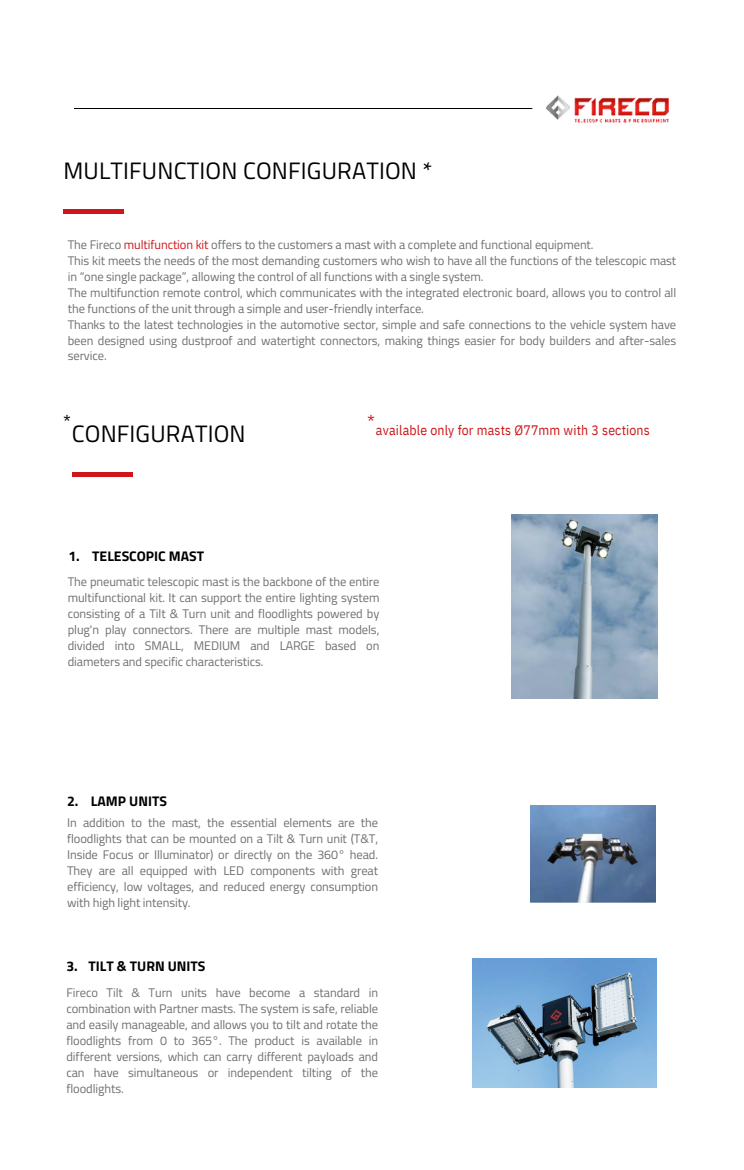
<style>
.page{position:relative;width:744px;height:1170px;background:#fff}
.page>*{position:absolute;margin:0;border:0;box-sizing:border-box;transform-origin:0 0}
.t1{font:23.75px "Titillium Web";letter-spacing:.01em;color:#000}
.t2{font:17.5px "IBM Plex Sans Cond";color:#000}
.t3{font:17.5px "IBM Plex Sans Cond";color:#cd171a}
.t4{font:700 14px "Titillium Web";color:#000}
.t5{font:13.75px "IBM Plex Sans Cond";letter-spacing:.01em;color:#cd171a}
.t6{font:12.5px/15.9px "Titillium Web";letter-spacing:-.005em;color:#706f6f;text-align:justify}
.s1{color:#cd171a}
</style>
<div class="page">
<img style="left:511px;top:515px;width:146px;height:183px">
<img style="left:546px;top:95px;width:123px;height:28px">
<div style="left:63px;top:209px;width:61px;height:5px;background:#cd171a"></div>
<hr style="left:72px;top:472px;width:60px;height:4px;background:#cd171a">
<img style="left:530px;top:805px;width:125px;height:96px">
<img style="left:472px;top:958px;width:184px;height:128px">
<p class="t1" style="left:63px;top:152px;width:370px">MULTIFUNCTION CONFIGURATION *</p>
<p class="t6" style="left:68px;top:236px;width:527px">The Fireco <span class="s1">multifunction kit</span> offers to the customers a mast with a complete and functional equipment.</p>
<p class="t6" style="left:68px;top:252px;width:610px">This kit meets the needs of the most demanding customers who wish to have all the functions of the telescopic mast in “one single package”, allowing the control of all functions with a single system.</p>
<p class="t6" style="left:68px;top:284px;width:610px">The multifunction remote control, which communicates with the integrated electronic board, allows you to control all the functions of the unit through a simple and user-friendly interface.</p>
<p class="t6" style="left:68px;top:316px;width:610px">Thanks to the latest technologies in the automotive sector, simple and safe connections to the vehicle system have been designed using dustproof and watertight connectors, making things easier for body builders and after-sales service.</p>
<p class="t2" style="left:63px;top:410px;width:9px">*</p>
<p class="t3" style="left:367px;top:410px;width:9px">*</p>
<p class="t1" style="left:72px;top:415px;width:175px">CONFIGURATION</p>
<p class="t5" style="left:376px;top:420px;width:275px">available only for masts Ø77mm with 3 sections</p>
<p class="t4" style="left:92px;top:545px;width:113px">TELESCOPIC MAST</p>
<p class="t6" style="left:68px;top:573px;width:313px">The pneumatic telescopic mast is the backbone of the entire multifunctional kit. It can support the entire lighting system consisting of a Tilt &amp; Turn unit and floodlights powered by plug'n play connectors. There are multiple mast models, divided into SMALL, MEDIUM and LARGE based on diameters and specific characteristics.</p>
<p class="t4" style="left:68px;top:545px;width:13px">1.</p>
<p class="t4" style="left:91px;top:790px;width:77px">LAMP UNITS</p>
<p class="t6" style="left:67px;top:814px;width:312px">In addition to the mast, the essential elements are the floodlights that can be mounted on a Tilt &amp; Turn unit (T&amp;T, Inside Focus or Illuminator) or directly on the 360° head.<br>They are all equipped with LED components with great efficiency, low voltages, and reduced energy consumption with high light intensity.</p>
<p class="t4" style="left:67px;top:790px;width:13px">2.</p>
<p class="t4" style="left:66px;top:954px;width:13px">3.</p>
<p class="t4" style="left:89px;top:955px;width:118px">TILT &amp; TURN UNITS</p>
<p class="t6" style="left:66px;top:984px;width:313px">Fireco Tilt &amp; Turn units have become a standard in combination with Partner masts. The system is safe, reliable and easily manageable, and allows you to tilt and rotate the floodlights from 0 to 365°. The product is available in different versions, which can carry different payloads and can have simultaneous or independent tilting of the floodlights.</p>
</div>
